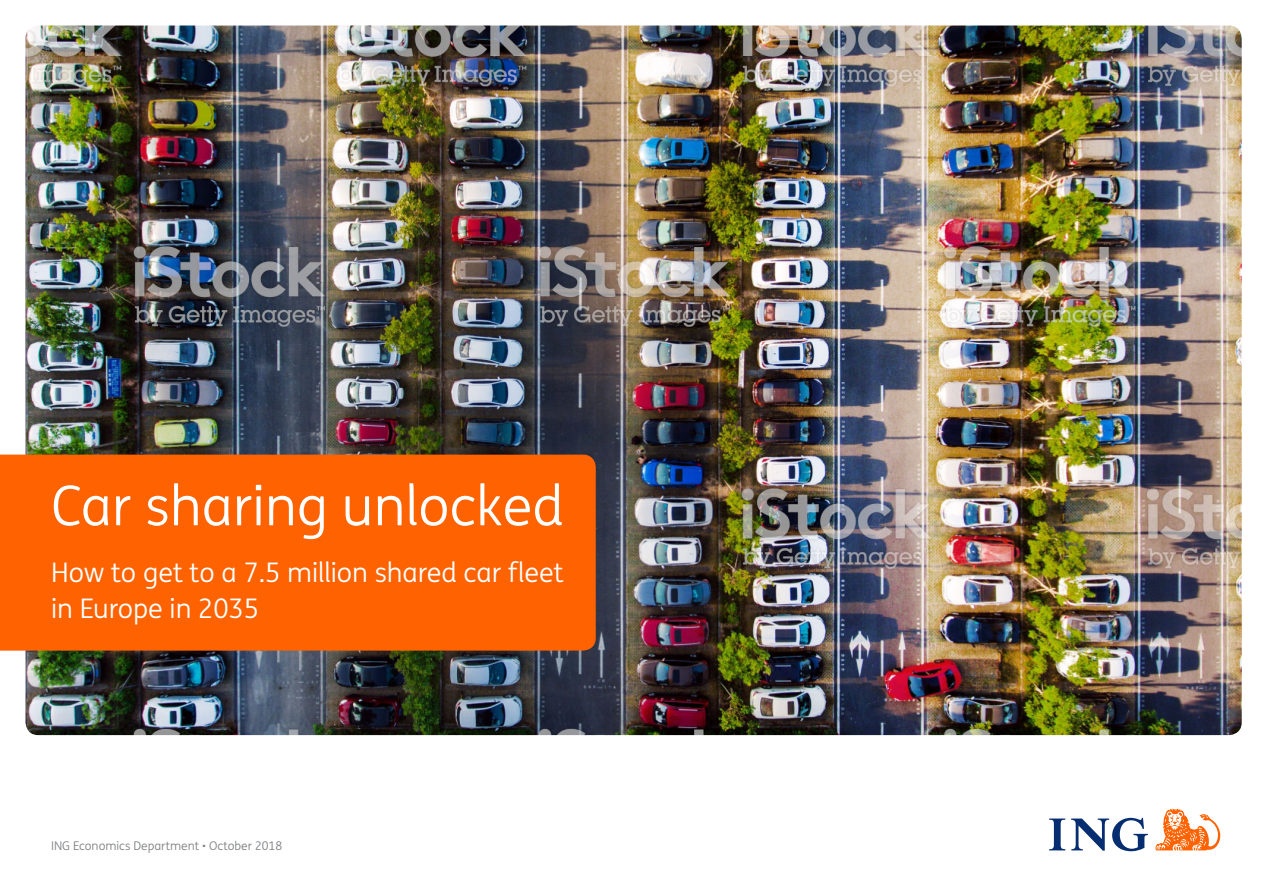
<style>
.page{position:relative;width:1263px;height:893px;background:#fff}
.page>*{position:absolute;margin:0;border:0;box-sizing:border-box;transform-origin:0 0}
.t1{font:54.9px "ING Me";color:#fff}
.t2{font:27px/36px "ING Me";color:#fff}
.t3{font:12px "ING Me";color:#808285}
</style>
<div class="page">
<svg style="left:1049px;top:818px;width:99px;height:33px"></svg>
<svg style="left:1155px;top:809px;width:65px;height:41px"></svg>
<img style="left:26px;top:26px;width:1216px;height:709px">
<div style="left:0;top:455px;width:596px;height:196px;background:#ff6200"></div>
<h1 class="t1" style="left:51px;top:466px;width:514px">Car sharing unlocked</h1>
<p class="t2" style="left:51px;top:553px;width:514px">How to get to a 7.5 million shared car fleet in Europe in 2035</p>
<p class="t3" style="left:51px;top:837px;width:233px">ING Economics Department • October 2018</p>
</div>
